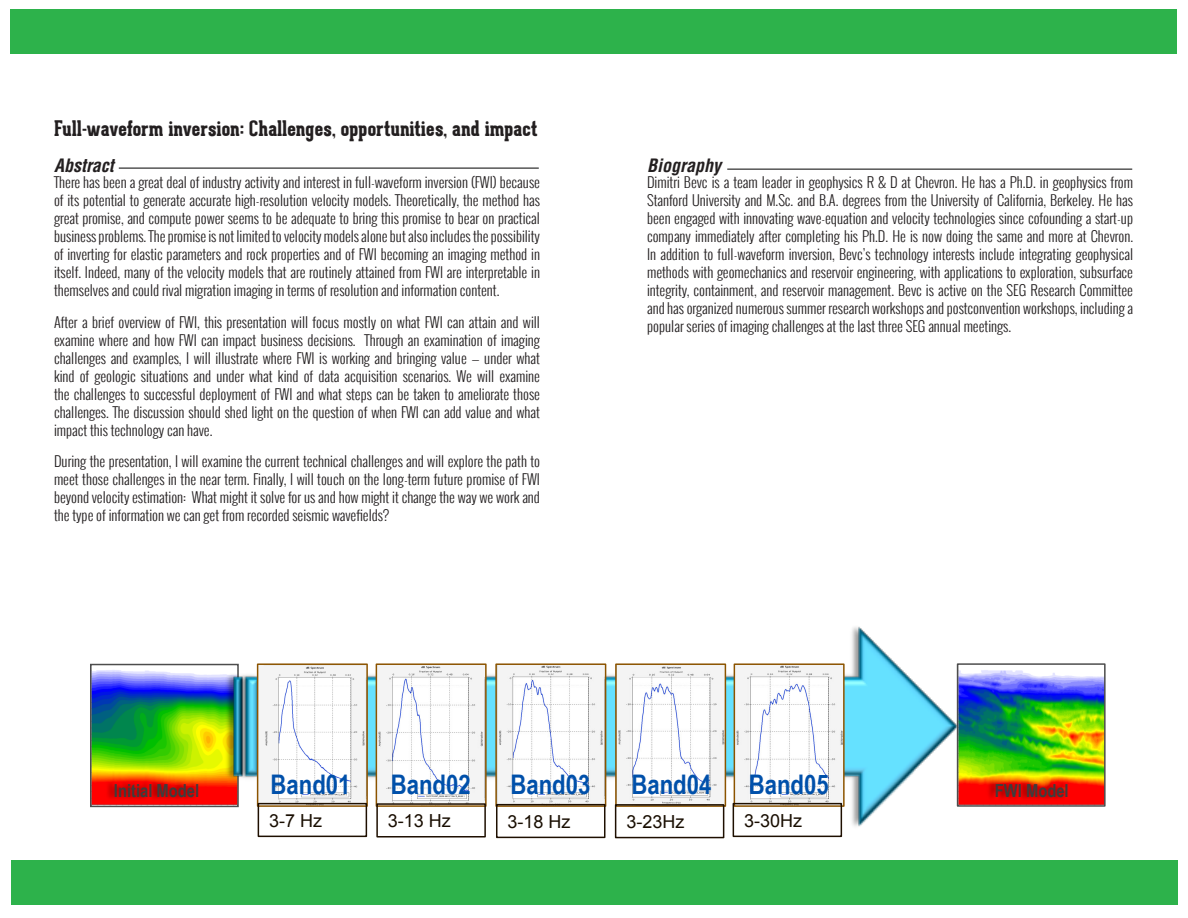
<style>
.page{position:relative;width:1188px;height:918px;background:#fff}
.page>*{position:absolute;margin:0;border:0;box-sizing:border-box;transform-origin:0 0}
.t1{font:700 27px "Arial Narrow";color:#0050aa}
.body{font:800 21px "Geared Slab";color:#231f20;scale:.96 1}
.t2{font:18px "Arial";color:#180d00}
.t3{font:700 18px "Arial Narrow";color:#3d3d3d}
.body-2{font:italic 700 condensed 18px "Helvetica LT Std";color:#231f20}
.body-3{font:300 14.25px/18px "Oswald";color:#231f20;text-align:justify}
</style>
<div class="page">
<div style="left:10px;top:10px;width:1167px;height:44px;background:#2db24b"></div>
<div style="left:11px;top:860px;width:1166px;height:44px;background:#2db24b"></div>
<hr style="left:119px;top:168px;width:420px;height:1px;background:#000">
<hr style="left:727px;top:169px;width:405px;height:1px;background:#000">
<img style="left:93px;top:670px;width:127px;height:93px">
<div style="left:90px;top:664px;width:149px;height:143px;border:2px solid #4d4d4d"></div>
<img style="left:220px;top:626px;width:737px;height:209px">
<img style="left:260px;top:666px;width:105px;height:137px">
<div style="left:257px;top:663px;width:111px;height:144px;border:2px solid #8c5400"></div>
<img style="left:618px;top:666px;width:105px;height:138px">
<div style="left:615px;top:663px;width:111px;height:144px;border:2px solid #8c5400"></div>
<img style="left:498px;top:666px;width:105px;height:138px">
<div style="left:495px;top:663px;width:111px;height:144px;border:2px solid #8c5400"></div>
<img style="left:379px;top:666px;width:105px;height:137px">
<div style="left:376px;top:663px;width:111px;height:144px;border:2px solid #8c5400"></div>
<img style="left:737px;top:666px;width:105px;height:137px">
<div style="left:734px;top:663px;width:111px;height:144px;border:2px solid #8c5400"></div>
<img style="left:90px;top:763px;width:134px;height:52px">
<img style="left:98px;top:767px;width:106px;height:44px">
<img style="left:960px;top:670px;width:143px;height:134px">
<div style="left:957px;top:663px;width:149px;height:144px;border:2px solid #4d4d4d"></div>
<img style="left:954px;top:763px;width:145px;height:52px">
<img style="left:980px;top:769px;width:94px;height:43px">
<div style="left:258px;top:803px;width:109px;height:34px;border:2px solid #1e0f00"></div>
<div style="left:376px;top:803px;width:110px;height:35px;border:2px solid #1e0f00"></div>
<div style="left:496px;top:804px;width:109px;height:34px;border:2px solid #1e0f00"></div>
<div style="left:615px;top:804px;width:109px;height:34px;border:2px solid #1e0f00"></div>
<div style="left:733px;top:803px;width:109px;height:34px;border:2px solid #1e0f00"></div>
<p class="body" style="left:54px;top:116px;width:505px">Full-waveform inversion: Challenges, opportunities, and impact</p>
<p class="body-2" style="left:54px;top:154px;width:61px">Abstract</p>
<p class="body-3" style="left:54px;top:173px;width:488px">There has been a great deal of industry activity and interest in full-waveform inversion (FWI) because of its potential to generate accurate high-resolution velocity models. Theoretically, the method has great promise, and compute power seems to be adequate to bring this promise to bear on practical business problems. The promise is not limited to velocity models alone but also includes the possibility of inverting for elastic parameters and rock properties and of FWI becoming an imaging method in itself. Indeed, many of the velocity models that are routinely attained from FWI are interpretable in themselves and could rival migration imaging in terms of resolution and information content.</p>
<p class="body-3" style="left:54px;top:313px;width:488px">After a brief overview of FWI, this presentation will focus mostly on what FWI can attain and will examine where and how FWI can impact business decisions. Through an examination of imaging challenges and examples, I will illustrate where FWI is working and bringing value — under what kind of geologic situations and under what kind of data acquisition scenarios. We will examine the challenges to successful deployment of FWI and what steps can be taken to ameliorate those challenges. The discussion should shed light on the question of when FWI can add value and what impact this technology can have.</p>
<p class="body-3" style="left:54px;top:452px;width:488px">During the presentation, I will examine the current technical challenges and will explore the path to meet those challenges in the near term. Finally, I will touch on the long-term future promise of FWI beyond velocity estimation: What might it solve for us and how might it change the way we work and the type of information we can get from recorded seismic wavefields?</p>
<p class="body-2" style="left:647px;top:154px;width:75px">Biography</p>
<p class="body-3" style="left:647px;top:173px;width:488px">Dimitri Bevc is a team leader in geophysics R &amp; D at Chevron. He has a Ph.D. in geophysics from Stanford University and M.Sc. and B.A. degrees from the University of California, Berkeley. He has been engaged with innovating wave-equation and velocity technologies since cofounding a start-up company immediately after completing his Ph.D. He is now doing the same and more at Chevron.<br>In addition to full-waveform inversion, Bevc’s technology interests include integrating geophysical methods with geomechanics and reservoir engineering, with applications to exploration, subsurface integrity, containment, and reservoir management. Bevc is active on the SEG Research Committee and has organized numerous summer research workshops and postconvention workshops, including a popular series of imaging challenges at the last three SEG annual meetings.</p>
<p class="t3" style="left:114px;top:777px;width:87px">Initial Model</p>
<p class="t1" style="left:271px;top:764px;width:81px">Band01</p>
<p class="t1" style="left:391px;top:764px;width:81px">Band02</p>
<p class="t1" style="left:510px;top:765px;width:81px">Band03</p>
<p class="t1" style="left:631px;top:764px;width:81px">Band04</p>
<p class="t1" style="left:749px;top:765px;width:81px">Band05</p>
<p class="t3" style="left:995px;top:777px;width:75px">FWI Model</p>
<p class="t2" style="left:269px;top:809px;width:55px">3-7 Hz</p>
<p class="t2" style="left:388px;top:809px;width:65px">3-13 Hz</p>
<p class="t2" style="left:508px;top:810px;width:65px">3-18 Hz</p>
<p class="t2" style="left:626px;top:810px;width:60px">3-23Hz</p>
<p class="t2" style="left:744px;top:809px;width:60px">3-30Hz</p>
</div>
